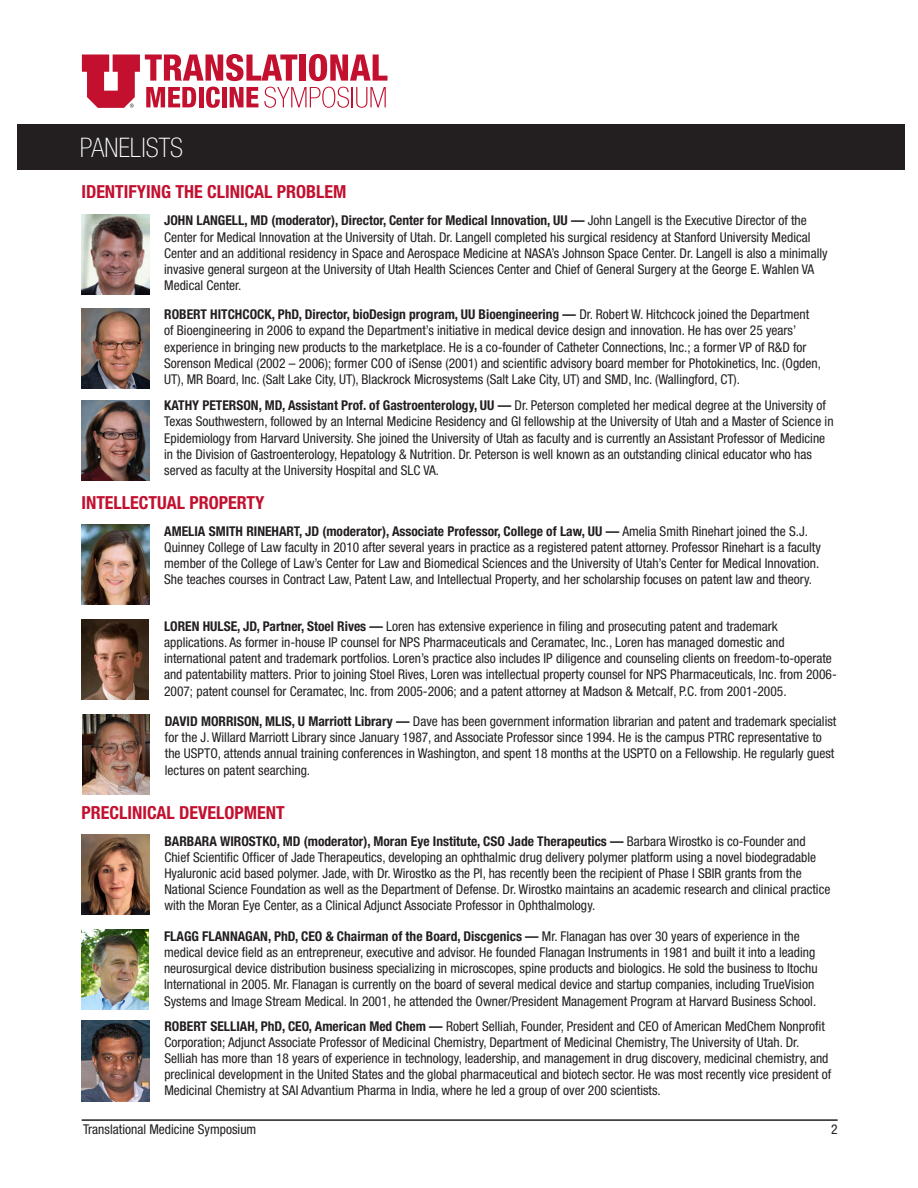
<style>
.page{position:relative;width:918px;height:1188px;background:#fff}
.page>*{position:absolute;margin:0;border:0;box-sizing:border-box;transform-origin:0 0}
.t1{font:100 condensed 27px "Helvetica Neue LT Std";color:#fff}
.t2{font:700 condensed 18px "Helvetica Neue LT Std";color:#c3102f}
.t3{font:condensed 13.5px/16.2px "Helvetica Neue LT Std";color:#231f20}
.s1{font-weight:700}
</style>
<div class="page">
<img style="left:81px;top:214px;width:68px;height:80px">
<div style="left:17px;top:124px;width:888px;height:46px;background:#231f20"></div>
<img style="left:81px;top:308px;width:68px;height:80px">
<img style="left:82px;top:401px;width:67px;height:80px">
<img style="left:81px;top:524px;width:68px;height:81px">
<img style="left:82px;top:835px;width:67px;height:80px">
<img style="left:82px;top:1021px;width:67px;height:80px">
<hr style="left:82px;top:1119px;width:756px;height:2px;background:#231f20">
<img style="left:81px;top:620px;width:68px;height:80px">
<img style="left:82px;top:715px;width:68px;height:80px">
<img style="left:81px;top:930px;width:68px;height:80px">
<svg style="left:82px;top:54px;width:305px;height:54px"></svg>
<p class="t1" style="left:80px;top:132px;width:105px">PANELISTS</p>
<p class="t2" style="left:81px;top:181px;width:267px">IDENTIFYING THE CLINICAL PROBLEM</p>
<p class="t3" style="left:164px;top:212px;width:665px"><span class="s1">JOHN LANGELL, MD (moderator), Director, Center for Medical Innovation, UU —</span> John Langell is the Executive Director of the Center for Medical Innovation at the University of Utah. Dr. Langell completed his surgical residency at Stanford University Medical Center and an additional residency in Space and Aerospace Medicine at NASA’s Johnson Space Center. Dr. Langell is also a minimally invasive general surgeon at the University of Utah Health Sciences Center and Chief of General Surgery at the George E. Wahlen VA Medical Center.</p>
<p class="t3" style="left:164px;top:306px;width:658px"><span class="s1">ROBERT HITCHCOCK, PhD, Director, bioDesign program, UU Bioengineering —</span> Dr. Robert W. Hitchcock joined the Department of Bioengineering in 2006 to expand the Department’s initiative in medical device design and innovation. He has over 25 years’ experience in bringing new products to the marketplace. He is a co-founder of Catheter Connections, Inc.; a former VP of R&amp;D for Sorenson Medical (2002 – 2006); former COO of iSense (2001) and scientific advisory board member for Photokinetics, Inc. (Ogden, UT), MR Board, Inc. (Salt Lake City, UT), Blackrock Microsystems (Salt Lake City, UT) and SMD, Inc. (Wallingford, CT).</p>
<p class="t3" style="left:164px;top:397px;width:671px"><span class="s1">KATHY PETERSON, MD, Assistant Prof. of Gastroenterology, UU —</span> Dr. Peterson completed her medical degree at the University of Texas Southwestern, followed by an Internal Medicine Residency and GI fellowship at the University of Utah and a Master of Science in Epidemiology from Harvard University. She joined the University of Utah as faculty and is currently an Assistant Professor of Medicine in the Division of Gastroenterology, Hepatology &amp; Nutrition. Dr. Peterson is well known as an outstanding clinical educator who has served as faculty at the University Hospital and SLC VA.</p>
<p class="t2" style="left:81px;top:491px;width:185px">INTELLECTUAL PROPERTY</p>
<p class="t3" style="left:164px;top:523px;width:658px"><span class="s1">AMELIA SMITH RINEHART, JD (moderator), Associate Professor, College of Law, UU —</span> Amelia Smith Rinehart joined the S.J.<br>Quinney College of Law faculty in 2010 after several years in practice as a registered patent attorney. Professor Rinehart is a faculty member of the College of Law’s Center for Law and Biomedical Sciences and the University of Utah’s Center for Medical Innovation.<br>She teaches courses in Contract Law, Patent Law, and Intellectual Property, and her scholarship focuses on patent law and theory.</p>
<p class="t3" style="left:164px;top:618px;width:674px"><span class="s1">LOREN HULSE, JD, Partner, Stoel Rives —</span> Loren has extensive experience in filing and prosecuting patent and trademark applications. As former in-house IP counsel for NPS Pharmaceuticals and Ceramatec, Inc., Loren has managed domestic and international patent and trademark portfolios. Loren’s practice also includes IP diligence and counseling clients on freedom-to-operate and patentability matters. Prior to joining Stoel Rives, Loren was intellectual property counsel for NPS Pharmaceuticals, Inc. from 2006- 2007; patent counsel for Ceramatec, Inc. from 2005-2006; and a patent attorney at Madson &amp; Metcalf, P.C. from 2001-2005.</p>
<p class="t3" style="left:165px;top:713px;width:673px"><span class="s1">DAVID MORRISON, MLIS, U Marriott Library —</span> Dave has been government information librarian and patent and trademark specialist for the J. Willard Marriott Library since January 1987, and Associate Professor since 1994. He is the campus PTRC representative to the USPTO, attends annual training conferences in Washington, and spent 18 months at the USPTO on a Fellowship. He regularly guest lectures on patent searching.</p>
<p class="t2" style="left:82px;top:801px;width:205px">PRECLINICAL DEVELOPMENT</p>
<p class="t3" style="left:164px;top:833px;width:668px"><span class="s1">BARBARA WIROSTKO, MD (moderator), Moran Eye Institute, CSO Jade Therapeutics —</span> Barbara Wirostko is co-Founder and Chief Scientific Officer of Jade Therapeutics, developing an ophthalmic drug delivery polymer platform using a novel biodegradable Hyaluronic acid based polymer. Jade, with Dr. Wirostko as the PI, has recently been the recipient of Phase I SBIR grants from the National Science Foundation as well as the Department of Defense. Dr. Wirostko maintains an academic research and clinical practice with the Moran Eye Center, as a Clinical Adjunct Associate Professor in Ophthalmology.</p>
<p class="t3" style="left:164px;top:928px;width:655px"><span class="s1">FLAGG FLANNAGAN, PhD, CEO &amp; Chairman of the Board, Discgenics —</span> Mr. Flanagan has over 30 years of experience in the medical device field as an entrepreneur, executive and advisor. He founded Flanagan Instruments in 1981 and built it into a leading neurosurgical device distribution business specializing in microscopes, spine products and biologics. He sold the business to Itochu International in 2005. Mr. Flanagan is currently on the board of several medical device and startup companies, including TrueVision Systems and Image Stream Medical. In 2001, he attended the Owner/President Management Program at Harvard Business School.</p>
<p class="t3" style="left:164px;top:1018px;width:668px"><span class="s1">ROBERT SELLIAH, PhD, CEO, American Med Chem —</span> Robert Selliah, Founder, President and CEO of American MedChem Nonprofit Corporation; Adjunct Associate Professor of Medicinal Chemistry, Department of Medicinal Chemistry, The University of Utah. Dr.<br>Selliah has more than 18 years of experience in technology, leadership, and management in drug discovery, medicinal chemistry, and preclinical development in the United States and the global pharmaceutical and biotech sector. He was most recently vice president of Medicinal Chemistry at SAI Advantium Pharma in India, where he led a group of over 200 scientists.</p>
<p class="t3" style="left:83px;top:1121px;width:175px">Translational Medicine Symposium</p>
<p class="t3" style="left:831px;top:1121px;width:8px">2</p>
</div>
